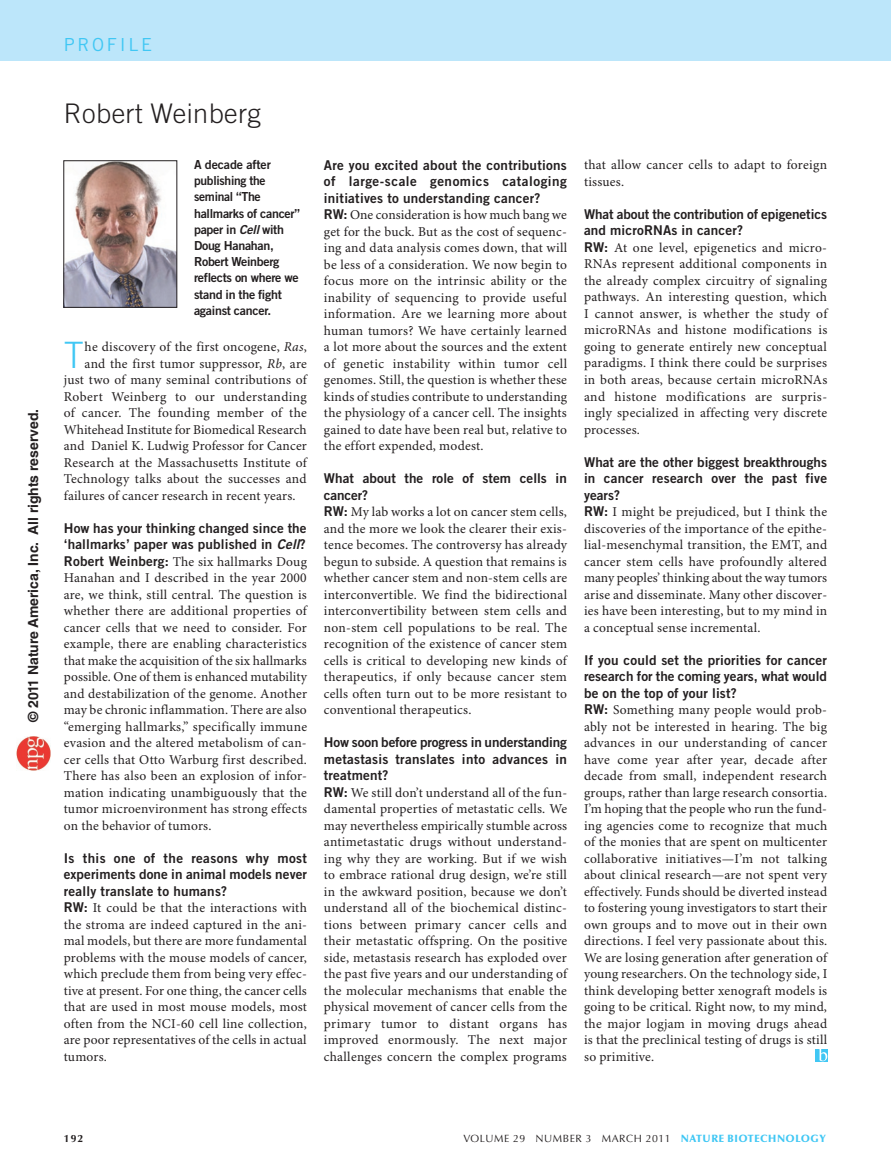
<style>
.page{position:relative;width:891px;height:1175px;background:#fff}
.page>*{position:absolute;margin:0;border:0;box-sizing:border-box;transform-origin:0 0}
.t1{font:300 36.3px "Trade Gothic LT Std";color:#40c7f4}
.t2{font:300 27px "Trade Gothic LT Std";letter-spacing:.015em;color:#231f20}
.t3{font:18px "Trade Gothic LT Std";letter-spacing:.15em;color:#40c7f4}
.t4{font:700 13.95px "Helvetica LT Std";color:#231f20}
.t5{font:13.5px/16.5px "Minion Pro";letter-spacing:.015em;color:#231f20;text-align:justify}
.t6{font:13.5px/16.5px "Trade Gothic LT Std Bd 2";letter-spacing:.01em;color:#231f20;text-align:justify}
.t7{font:12.45px/16.2px "Trade Gothic LT Std Bd 2";letter-spacing:-.025em;color:#231f20}
.t8{font:10.5px "Optima LT Std";letter-spacing:.05em;color:#231f20}
.t9{font:700 10.5px "Optima LT Std";color:#231f20}
.s1{font-family:"Trade Gothic LT Std Bd 2 Obl"}
.s2{font-style:italic}
.s3{font-family:"Trade Gothic LT Std Bd 2"}
.s4{font-weight:900;color:#40c7f4}
</style>
<div class="page">
<div style="left:0;top:0;width:891px;height:60px;background:#bce6fa"></div>
<div style="left:815px;top:1049px;width:12px;height:12px;background:#40c7f4"></div>
<svg style="left:819px;top:1049px;width:8px;height:12px"></svg>
<img style="left:66px;top:162px;width:109px;height:143px">
<div style="left:64px;top:160px;width:113px;height:147px;border:1px solid #231f20"></div>
<img style="left:17px;top:736px;width:33px;height:34px">
<p class="t4" style="left:25px;top:722px;width:315px;rotate:-90deg">© 2011 Nature America, Inc. All rights reserved.</p>
<h3 class="t3" style="left:64px;top:34px;width:90px">PROFILE</h3>
<h2 class="t2" style="left:64px;top:98px;width:199px">Robert Weinberg</h2>
<p class="t7" style="left:194px;top:156px;width:107px">A decade after publishing the seminal “The hallmarks of cancer” paper in <span class="s1">Cell</span> with<br>Doug Hanahan,<br>Robert Weinberg reflects on where we stand in the fight against cancer.</p>
<h1 class="t1" style="left:64px;top:333px;width:22px">T</h1>
<p class="t5" style="left:85px;top:339px;width:224px">he discovery of the first oncogene, <span class="s2">Ras</span>,</p>
<p class="t5" style="left:85px;top:356px;width:224px">and the first tumor suppressor, <span class="s2">Rb</span>, are</p>
<p class="t5" style="left:64px;top:372px;width:245px">just two of many seminal contributions of</p>
<p class="t5" style="left:64px;top:389px;width:245px">Robert Weinberg to our understanding</p>
<p class="t5" style="left:64px;top:405px;width:245px">of cancer. The founding member of the</p>
<p class="t5" style="left:64px;top:422px;width:245px">Whitehead Institute for Biomedical Research</p>
<p class="t5" style="left:64px;top:438px;width:245px">and Daniel K. Ludwig Professor for Cancer</p>
<p class="t5" style="left:64px;top:455px;width:244px">Research at the Massachusetts Institute of</p>
<p class="t5" style="left:64px;top:471px;width:244px">Technology talks about the successes and</p>
<p class="t5" style="left:64px;top:488px;width:233px">failures of cancer research in recent years.</p>
<p class="t6" style="left:64px;top:519px;width:244px">How has your thinking changed since the ‘hallmarks’ paper was published in <span class="s1">Cell</span>?</p>
<p class="t5" style="left:64px;top:554px;width:245px"><span class="s3">Robert Weinberg:</span> The six hallmarks Doug Hanahan and I described in the year 2000 are, we think, still central. The question is whether there are additional properties of cancer cells that we need to consider. For example, there are enabling characteristics that make the acquisition of the six hallmarks possible. One of them is enhanced mutability and destabilization of the genome. Another may be chronic inflammation. There are also “emerging hallmarks,” specifically immune evasion and the altered metabolism of can&shy;cer cells that Otto Warburg first described.<br>There has also been an explosion of infor&shy;mation indicating unambiguously that the tumor microenvironment has strong effects on the behavior of tumors.</p>
<p class="t6" style="left:64px;top:849px;width:245px">Is this one of the reasons why most experiments done in animal models never really translate to humans?</p>
<p class="t5" style="left:64px;top:900px;width:245px"><span class="s3">RW:</span> It could be that the interactions with the stroma are indeed captured in the ani&shy;mal models, but there are more fundamental problems with the mouse models of cancer, which preclude them from being very effec&shy;tive at present. For one thing, the cancer cells that are used in most mouse models, most often from the NCI-60 cell line collection, are poor representatives of the cells in actual tumors.</p>
<p class="t6" style="left:324px;top:156px;width:245px">Are you excited about the contributions of large-scale genomics cataloging initiatives to understanding cancer?</p>
<p class="t5" style="left:324px;top:207px;width:245px"><span class="s3">RW:</span> One consideration is how much bang we get for the buck. But as the cost of sequenc&shy;ing and data analysis comes down, that will be less of a consideration. We now begin to focus more on the intrinsic ability or the inability of sequencing to provide useful information. Are we learning more about human tumors? We have certainly learned a lot more about the sources and the extent of genetic instability within tumor cell genomes. Still, the question is whether these kinds of studies contribute to understanding the physiology of a cancer cell. The insights gained to date have been real but, relative to the effort expended, modest.</p>
<p class="t6" style="left:324px;top:470px;width:245px">What about the role of stem cells in cancer?</p>
<p class="t5" style="left:324px;top:504px;width:245px"><span class="s3">RW:</span> My lab works a lot on cancer stem cells, and the more we look the clearer their exis&shy;tence becomes. The controversy has already begun to subside. A question that remains is whether cancer stem and non-stem cells are interconvertible. We find the bidirectional interconvertibility between stem cells and non-stem cell populations to be real. The recognition of the existence of cancer stem cells is critical to developing new kinds of therapeutics, if only because cancer stem cells often turn out to be more resistant to conventional therapeutics.</p>
<p class="t6" style="left:324px;top:734px;width:245px">How soon before progress in understanding metastasis translates into advances in treatment?</p>
<p class="t5" style="left:324px;top:784px;width:245px"><span class="s3">RW:</span> We still don’t understand all of the fun&shy;damental properties of metastatic cells. We may nevertheless empirically stumble across antimetastatic drugs without understand&shy;ing why they are working. But if we wish to embrace rational drug design, we’re still in the awkward position, because we don’t understand all of the biochemical distinc&shy;tions between primary cancer cells and their metastatic offspring. On the positive side, metastasis research has exploded over the past five years and our understanding of the molecular mechanisms that enable the physical movement of cancer cells from the primary tumor to distant organs has improved enormously. The next major challenges concern the complex programs</p>
<p class="t5" style="left:584px;top:157px;width:244px">that allow cancer cells to adapt to foreign tissues.</p>
<p class="t6" style="left:584px;top:206px;width:244px">What about the contribution of epigenetics and microRNAs in cancer?</p>
<p class="t5" style="left:584px;top:240px;width:245px"><span class="s3">RW:</span> At one level, epigenetics and micro-RNAs represent additional components in the already complex circuitry of signaling pathways. An interesting question, which I cannot answer, is whether the study of microRNAs and histone modifications is going to generate entirely new conceptual paradigms. I think there could be surprises in both areas, because certain microRNAs and histone modifications are surpris&shy;ingly specialized in affecting very discrete processes.</p>
<p class="t6" style="left:584px;top:453px;width:245px">What are the other biggest breakthroughs in cancer research over the past five years?</p>
<p class="t5" style="left:584px;top:504px;width:245px"><span class="s3">RW:</span> I might be prejudiced, but I think the discoveries of the importance of the epithe&shy;lial-mesenchymal transition, the EMT, and cancer stem cells have profoundly altered many peoples’ thinking about the way tumors arise and disseminate. Many other discover&shy;ies have been interesting, but to my mind in a conceptual sense incremental.</p>
<p class="t6" style="left:584px;top:651px;width:245px">If you could set the priorities for cancer research for the coming years, what would be on the top of your list?</p>
<p class="t5" style="left:584px;top:702px;width:245px"><span class="s3">RW:</span> Something many people would prob&shy;ably not be interested in hearing. The big advances in our understanding of cancer have come year after year, decade after decade from small, independent research groups, rather than large research consortia.<br>I’m hoping that the people who run the fund&shy;ing agencies come to recognize that much of the monies that are spent on multicenter collaborative initiatives—I’m not talking about clinical research—are not spent very effectively. Funds should be diverted instead to fostering young investigators to start their own groups and to move out in their own directions. I feel very passionate about this.<br>We are losing generation after generation of young researchers. On the technology side, I think developing better xenograft models is going to be critical. Right now, to my mind, the major logjam in moving drugs ahead is that the preclinical testing of drugs is still so primitive.</p>
<p class="t9" style="left:64px;top:1132px;width:21px">192</p>
<p class="t8" style="left:463px;top:1132px;width:364px">VOLUME 29 NUMBER 3 MARCH 2011 <span class="s4">NATURE BIOTECHNOLOGY</span></p>
</div>
